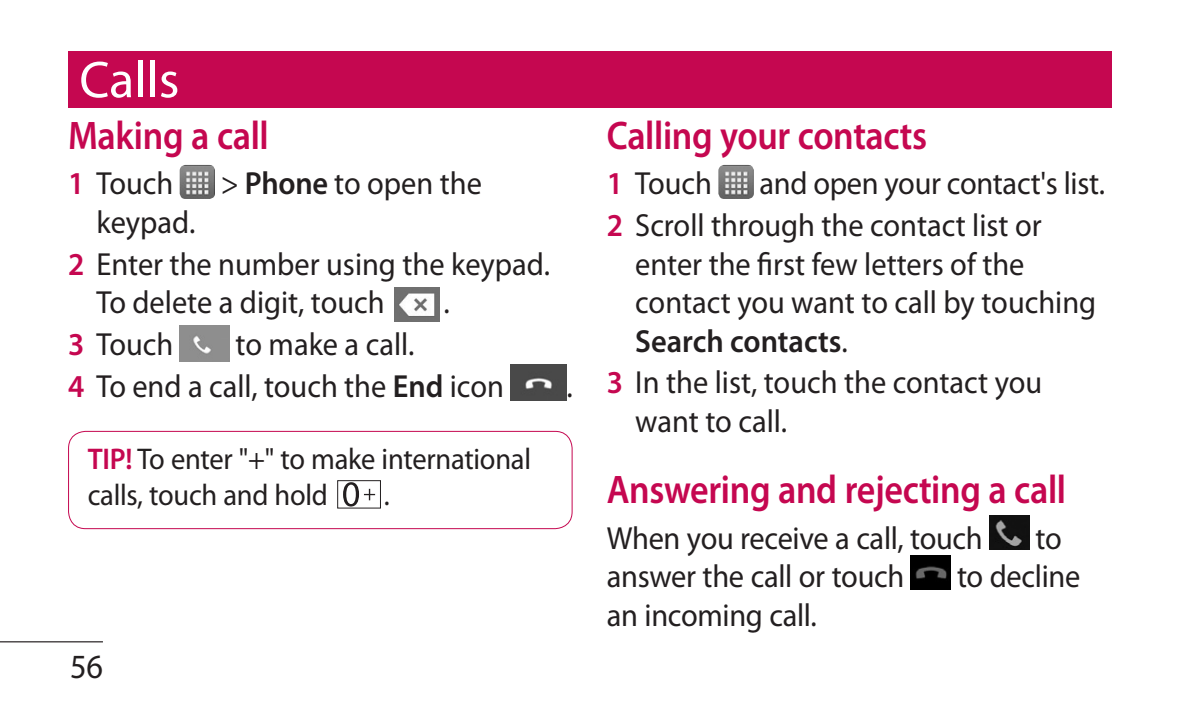
<style>
.page{position:relative;width:1191px;height:715px;background:#fff}
.page>*{position:absolute;margin:0;border:0;box-sizing:border-box;transform-origin:0 0}
.Head_01{font:52px "Myriad Pro";color:#fff}
.M_head_02{font:600 40px "Myriad Pro";letter-spacing:-.01em;color:#c50750;scale:.9 1}
.t1{font:34px "Myriad Pro";color:#231f20;scale:.95 1}
.main_Num{font:32px/38.4px "Myriad Pro";color:#231f20;scale:.95 1}
.main{font:32px "Myriad Pro";letter-spacing:-.01em;color:#231f20;scale:.95 1}
.t2{font:30px/36px "Myriad Pro";letter-spacing:-.01em;color:#231f20;scale:.95 1}
.s1{font-weight:600;color:#c50750}
.s2{font-weight:600}
</style>
<div class="page">
<hr style="left:0;top:641px;width:103px;height:1px;background:#231f20">
<div style="left:68px;top:51px;width:1043px;height:57px;background:#c50750"></div>
<img style="left:180px;top:165px;width:35px;height:34px">
<img style="left:394px;top:287px;width:46px;height:34px">
<div style="left:180px;top:326px;width:49px;height:35px;background:#8e8e8e"></div>
<img style="left:510px;top:365px;width:56px;height:35px">
<svg style="left:343px;top:482px;width:32px;height:24px"></svg>
<div style="left:337px;top:480px;width:44px;height:28px;border:1px solid #231f20"></div>
<div style="left:68px;top:430px;width:504px;height:99px;border:1px solid #c50750;border-radius:17px"></div>
<img style="left:718px;top:165px;width:35px;height:34px">
<img style="left:989px;top:515px;width:40px;height:34px">
<img style="left:910px;top:555px;width:40px;height:34px">
<p class="Head_01" style="left:79px;top:48px;width:101px">Calls</p>
<p class="M_head_02" style="left:68px;top:110px;width:225px">Making a call</p>
<p class="main_Num" style="left:68px;top:164px;width:112px"><span class="s1">1</span> Touch</p>
<p class="main_Num" style="left:221px;top:164px;width:276px">&gt; <span class="s2">Phone</span> to open the</p>
<p class="main_Num" style="left:96px;top:202px;width:106px">keypad.</p>
<p class="main_Num" style="left:96px;top:244px;width:479px;text-indent:-28px"><span class="s1">2</span> Enter the number using the keypad.<br>To delete a digit, touch</p>
<p class="main_Num" style="left:443px;top:282px;width:8px">.</p>
<p class="main_Num" style="left:68px;top:324px;width:112px"><span class="s1">3</span> Touch</p>
<p class="main_Num" style="left:236px;top:324px;width:190px">to make a call.</p>
<p class="main_Num" style="left:68px;top:366px;width:460px"><span class="s1">4</span> To end a call, touch the <span class="s2">End</span> icon</p>
<p class="t2" style="left:88px;top:440px;width:468px"><span class="s1">TIP!</span> To enter "+" to make international calls, touch and hold</p>
<p class="t2" style="left:384px;top:476px;width:8px">.</p>
<p class="main_Num" style="left:566px;top:366px;width:8px">.</p>
<p class="t1" style="left:70px;top:645px;width:36px">56</p>
<p class="M_head_02" style="left:607px;top:110px;width:357px">Calling your contacts</p>
<p class="main_Num" style="left:607px;top:164px;width:112px"><span class="s1">1</span> Touch</p>
<p class="main_Num" style="left:759px;top:164px;width:365px">and open your contact's list.</p>
<p class="main_Num" style="left:635px;top:206px;width:487px;text-indent:-28px"><span class="s1">2</span> Scroll through the contact list or enter the first few letters of the contact you want to call by touching<br><span class="s2">Search contacts</span>.</p>
<p class="main_Num" style="left:635px;top:363px;width:430px;text-indent:-28px"><span class="s1">3</span> In the list, touch the contact you want to call.</p>
<p class="M_head_02" style="left:607px;top:463px;width:512px">Answering and rejecting a call</p>
<p class="main" style="left:607px;top:518px;width:397px">When you receive a call, touch</p>
<p class="main" style="left:1035px;top:518px;width:29px">to</p>
<p class="main" style="left:607px;top:556px;width:315px">answer the call or touch</p>
<p class="main" style="left:957px;top:556px;width:131px">to decline</p>
<p class="main" style="left:607px;top:595px;width:222px">an incoming call.</p>
</div>
